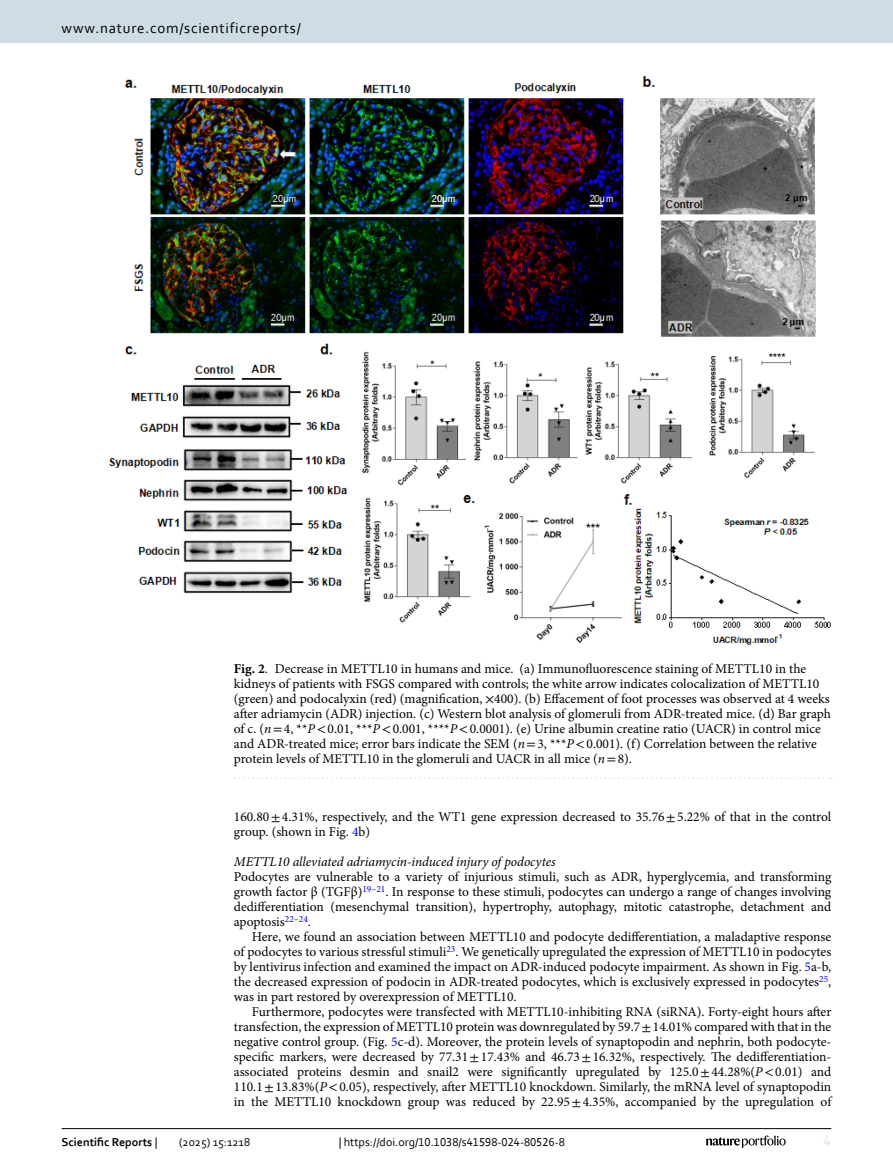
<style>
.page{position:relative;width:893px;height:1174px;background:#fff}
.page>*{position:absolute;margin:0;border:0;box-sizing:border-box;transform-origin:0 0}
.t1{font:15px "Corbel";letter-spacing:.05em;color:#000}
.t2{font:15px "Corbel";color:#d9e4eb}
.Body_Text_Indent{font:13.5px/15px "Minion Pro";color:#000;text-align:justify}
.Figure_Caption{font:13.5px/15px "Minion Pro";color:#000}
.Body_Text{font:13.5px/15px "Minion Pro";letter-spacing:-.005em;color:#000;text-align:justify}
.Head_3{font:italic 13.5px "Minion Pro";letter-spacing:-.005em;color:#000}
.t3{font:12px "Corbel";color:#000}
.t4{font:700 12px "Corbel";color:#000}
.s1{font-weight:700}
.s2{font-family:"STIX"}
.s3{font-style:italic}
.s4{color:#00f}
.s5{font-weight:400}
</style>
<div class="page">
<img style="left:109px;top:76px;width:722px;height:569px">
<svg style="left:235px;top:777px;width:597px;height:2px"></svg>
<hr style="left:62px;top:1128px;width:769px;height:1px;background:#000">
<svg style="left:706px;top:1135px;width:80px;height:12px"></svg>
<div style="left:0;top:0;width:893px;height:43px;background:#cedde4"></div>
<p class="t1" style="left:62px;top:18px;width:241px">www.nature.com/scientificreports/</p>
<p class="Figure_Caption" style="left:234px;top:661px;width:599px"><span class="s1">Fig. 2</span>. Decrease in METTL10 in humans and mice. (a) Immunofluorescence staining of METTL10 in the kidneys of patients with FSGS compared with controls; the white arrow indicates colocalization of METTL10 (green) and podocalyxin (red) (magnification, <span class="s2">×</span>400). (b) Effacement of foot processes was observed at 4 weeks after adriamycin (ADR) injection. (c) Western blot analysis of glomeruli from ADR-treated mice. (d) Bar graph of c. (<span class="s3">n</span><span class="s2">=</span>4, **<span class="s3">P</span><span class="s2">&lt;</span>0.01, ***<span class="s3">P</span><span class="s2">&lt;</span>0.001, ****<span class="s3">P</span><span class="s2">&lt;</span>0.0001). (e) Urine albumin creatine ratio (UACR) in control mice and ADR-treated mice; error bars indicate the SEM (<span class="s3">n</span><span class="s2">=</span>3, ***<span class="s3">P</span><span class="s2">&lt;</span>0.001). (f) Correlation between the relative protein levels of METTL10 in the glomeruli and UACR in all mice (<span class="s3">n</span><span class="s2">=</span>8).</p>
<p class="Body_Text_Indent" style="left:234px;top:809px;width:599px">160.80<span class="s2">±</span>4.31%, respectively, and the WT1 gene expression decreased to 35.76<span class="s2">±</span>5.22% of that in the control group. (shown in Fig. <span class="s4">4</span>b)</p>
<p class="Head_3" style="left:234px;top:852px;width:323px">METTL10 alleviated adriamycin-induced injury of podocytes</p>
<p class="Body_Text" style="left:234px;top:869px;width:599px">Podocytes are vulnerable to a variety of injurious stimuli, such as ADR, hyperglycemia, and transforming growth factor β (TGFβ)<sup>19</sup><sup>–</sup><sup>21</sup>. In response to these stimuli, podocytes can undergo a range of changes involving dedifferentiation (mesenchymal transition), hypertrophy, autophagy, mitotic catastrophe, detachment and apoptosis<sup>22</sup><sup>–</sup><sup>24</sup>.</p>
<p class="Body_Text_Indent" style="left:234px;top:929px;width:599px;text-indent:18px">Here, we found an association between METTL10 and podocyte dedifferentiation, a maladaptive response of podocytes to various stressful stimuli<sup>23</sup>. We genetically upregulated the expression of METTL10 in podocytes by lentivirus infection and examined the impact on ADR-induced podocyte impairment. As shown in Fig. <span class="s4">5</span>a-b, the decreased expression of podocin in ADR-treated podocytes, which is exclusively expressed in podocytes<sup>25</sup>, was in part restored by overexpression of METTL10.</p>
<p class="Body_Text_Indent" style="left:234px;top:1004px;width:599px;text-indent:18px">Furthermore, podocytes were transfected with METTL10-inhibiting RNA (siRNA). Forty-eight hours after transfection, the expression of METTL10 protein was downregulated by 59.7<span class="s2">±</span>14.01% compared with that in the negative control group. (Fig. <span class="s4">5</span>c-d). Moreover, the protein levels of synaptopodin and nephrin, both podocyte&shy;specific markers, were decreased by 77.31<span class="s2">±</span>17.43% and 46.73<span class="s2">±</span>16.32%, respectively. The dedifferentiation&shy;associated proteins desmin and snail2 were significantly upregulated by 125.0<span class="s2">±</span>44.28%(<span class="s3">P</span><span class="s2">&lt;</span>0.01) and 110.1<span class="s2">±</span>13.83%(<span class="s3">P</span><span class="s2">&lt;</span>0.05), respectively, after METTL10 knockdown. Similarly, the mRNA level of synaptopodin in the METTL10 knockdown group was reduced by 22.95<span class="s2">±</span>4.35%, accompanied by the upregulation of</p>
<p class="t4" style="left:62px;top:1134px;width:97px">Scientific Reports <span class="s5">|</span></p>
<p class="t3" style="left:179px;top:1134px;width:73px">(2025) 15:1218</p>
<p class="t3" style="left:339px;top:1134px;width:228px">| https://doi.org/10.1038/s41598-024-80526-8</p>
<p class="t2" style="left:824px;top:1132px;width:9px">4</p>
</div>
